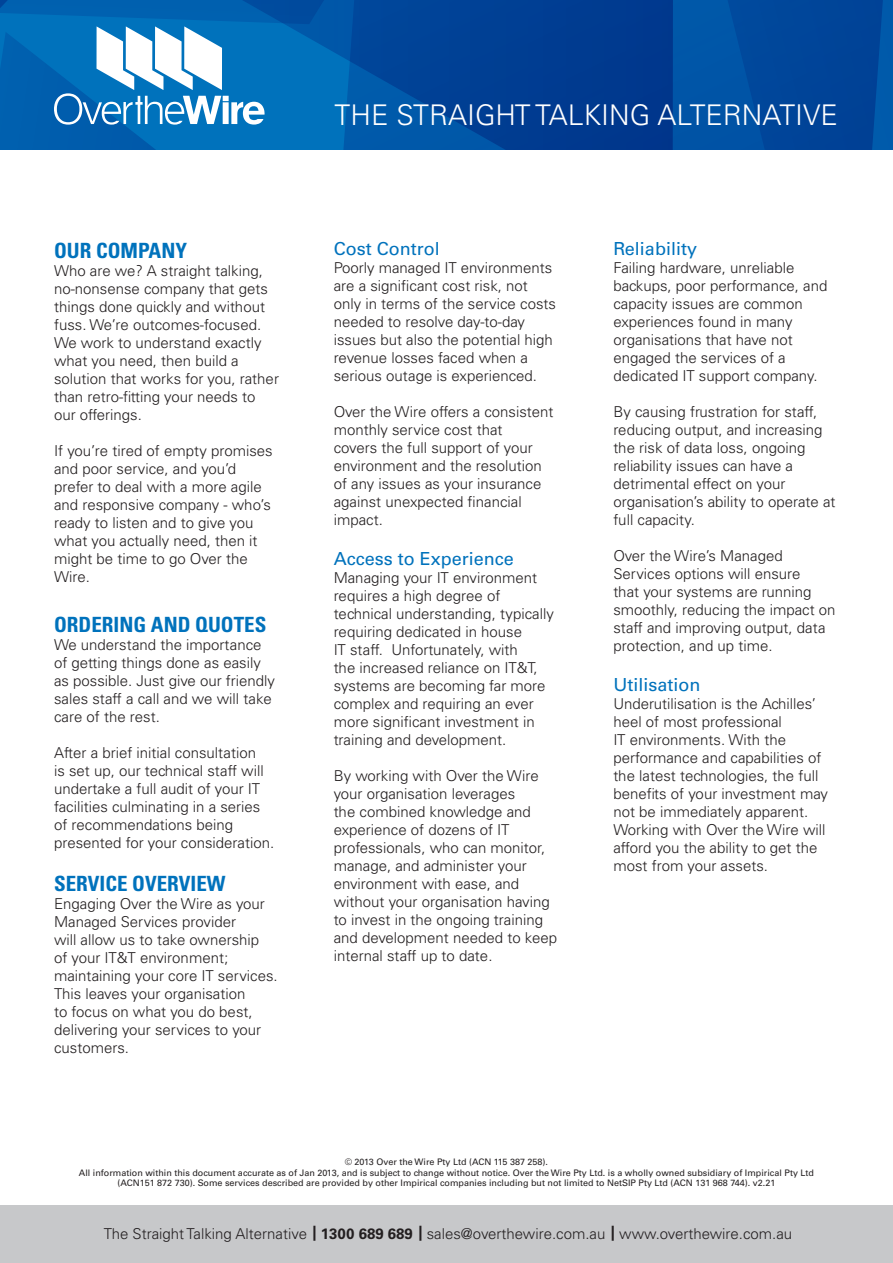
<style>
.page{position:relative;width:893px;height:1263px;background:#fff}
.page>*{position:absolute;margin:0;border:0;box-sizing:border-box;transform-origin:0 0}
.t1{font:300 28.5px "Univers LT Std";color:#fff}
.t2{font:700 condensed 21px "Univers LT Std";color:#0072bc}
.t3{font:18px "Univers LT Std";color:#0072bc}
.t4{font:300 15px/18px "Univers LT Std";color:#231f20}
.t5{font:9px "Univers LT Std";color:#231f20}
.s1{font-weight:700}
</style>
<div class="page">
<div style="left:0;top:1205px;width:893px;height:58px;background:#c7c8ca"></div>
<svg style="left:0;top:0;width:893px;height:149px;background:#0e5ba8"></svg>
<p class="t2" style="left:54px;top:237px;width:135px">OUR COMPANY</p>
<p class="t4" style="left:54px;top:261px;width:226px">Who are we? A straight talking, no-nonsense company that gets things done quickly and without fuss. We’re outcomes-focused.<br>We work to understand exactly what you need, then build a solution that works for you, rather than retro-fitting your needs to our offerings.</p>
<p class="t4" style="left:54px;top:441px;width:220px">If you’re tired of empty promises and poor service, and you’d prefer to deal with a more agile and responsive company - who’s ready to listen and to give you what you actually need, then it might be time to go Over the<br>Wire.</p>
<p class="t2" style="left:54px;top:612px;width:214px">ORDERING AND QUOTES</p>
<p class="t4" style="left:54px;top:636px;width:223px">We understand the importance of getting things done as easily as possible. Just give our friendly sales staff a call and we will take care of the rest.</p>
<p class="t4" style="left:54px;top:744px;width:222px">After a brief initial consultation<br>is set up, our technical staff will undertake a full audit of your IT facilities culminating in a series of recommendations being presented for your consideration.</p>
<p class="t2" style="left:54px;top:871px;width:173px">SERVICE OVERVIEW</p>
<p class="t4" style="left:54px;top:895px;width:225px">Engaging Over the Wire as your<br>Managed Services provider<br>will allow us to take ownership<br>of your IT&amp;T environment; maintaining your core IT services.<br>This leaves your organisation<br>to focus on what you do best, delivering your services to your customers.</p>
<p class="t1" style="left:335px;top:97px;width:505px">THE STRAIGHT TALKING ALTERNATIVE</p>
<p class="t3" style="left:334px;top:238px;width:108px">Cost Control</p>
<p class="t4" style="left:334px;top:259px;width:224px">Poorly managed IT environments are a significant cost risk, not only in terms of the service costs needed to resolve day-to-day issues but also the potential high revenue losses faced when a serious outage is experienced.</p>
<p class="t4" style="left:334px;top:403px;width:221px">Over the Wire offers a consistent monthly service cost that<br>covers the full support of your environment and the resolution of any issues as your insurance against unexpected financial impact.</p>
<p class="t3" style="left:334px;top:548px;width:182px">Access to Experience</p>
<p class="t4" style="left:334px;top:569px;width:222px">Managing your IT environment requires a high degree of technical understanding, typically requiring dedicated in house<br>IT staff. Unfortunately, with<br>the increased reliance on IT&amp;T, systems are becoming far more complex and requiring an ever more significant investment in training and development.</p>
<p class="t4" style="left:334px;top:767px;width:225px">By working with Over the Wire your organisation leverages<br>the combined knowledge and experience of dozens of IT professionals, who can monitor, manage, and administer your environment with ease, and without your organisation having to invest in the ongoing training and development needed to keep internal staff up to date.</p>
<p class="t3" style="left:613px;top:238px;width:85px">Reliability</p>
<p class="t4" style="left:613px;top:259px;width:216px">Failing hardware, unreliable backups, poor performance, and capacity issues are common experiences found in many organisations that have not engaged the services of a dedicated IT support company.</p>
<p class="t4" style="left:613px;top:403px;width:224px">By causing frustration for staff, reducing output, and increasing the risk of data loss, ongoing reliability issues can have a detrimental effect on your organisation’s ability to operate at full capacity.</p>
<p class="t4" style="left:613px;top:547px;width:224px">Over the Wire’s Managed<br>Services options will ensure<br>that your systems are running smoothly, reducing the impact on staff and improving output, data protection, and up time.</p>
<p class="t3" style="left:613px;top:674px;width:89px">Utilisation</p>
<p class="t4" style="left:613px;top:695px;width:216px">Underutilisation is the Achilles’ heel of most professional<br>IT environments. With the performance and capabilities of the latest technologies, the full benefits of your investment may not be immediately apparent.<br>Working with Over the Wire will afford you the ability to get the most from your assets.</p>
<p class="t5" style="left:345px;top:1156px;width:205px">© 2013 Over the Wire Pty Ltd (ACN 115 387 258).</p>
<p class="t5" style="left:79px;top:1167px;width:736px">All information within this document accurate as of Jan 2013, and is subject to change without notice. Over the Wire Pty Ltd. is a wholly owned subsidiary of Impirical Pty Ltd</p>
<p class="t5" style="left:118px;top:1178px;width:659px">(ACN151 872 730). Some services described are provided by other Impirical companies including but not limited to NetSIP Pty Ltd (ACN 131 968 744). v2.21</p>
<p class="t4" style="left:104px;top:1225px;width:690px">The Straight Talking Alternative <span class="s1">| 1300 689 689 |</span> sales@overthewire.com.au <span class="s1">|</span> www.overthewire.com.au</p>
</div>
